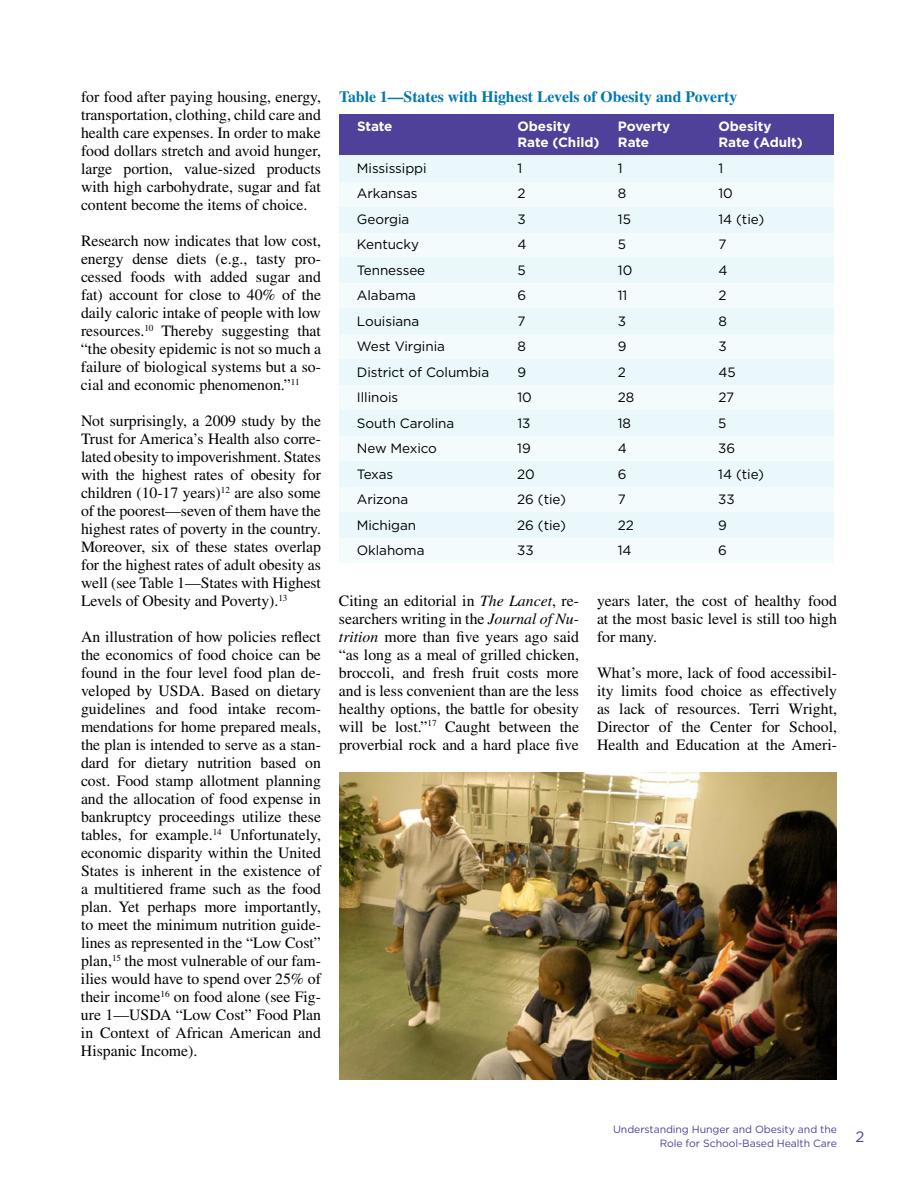
<style>
.page{position:relative;width:918px;height:1188px;background:#fff}
.page>*{position:absolute;margin:0;border:0;box-sizing:border-box;transform-origin:0 0}
.t1{font:15.75px/18px "Times";color:#000;text-align:justify}
.t2{font:700 15.75px "Times";color:#0078ae}
.t3{font:15px "Gotham";color:#4f419a}
.t4{font:13.5px "Gotham";letter-spacing:-.005em;color:#000}
.t5{font:700 13.5px "Gotham";letter-spacing:-.005em;color:#fff}
.t6{font:10.5px/13.2px "Gotham";letter-spacing:-.01em;color:#4f419a;text-align:right}
.s1{font-style:italic}
</style>
<div class="page">
<div style="left:339px;top:140px;width:495px;height:423px;background:#f4fbfd"></div>
<div style="left:339px;top:114px;width:495px;height:41px;background:#4f419a"></div>
<div style="left:339px;top:155px;width:495px;height:27px;background:#eaf8fb"></div>
<div style="left:339px;top:207px;width:495px;height:25px;background:#eaf8fb"></div>
<div style="left:339px;top:258px;width:495px;height:25px;background:#eaf8fb"></div>
<div style="left:339px;top:308px;width:495px;height:26px;background:#eaf8fb"></div>
<div style="left:339px;top:359px;width:495px;height:26px;background:#eaf8fb"></div>
<div style="left:339px;top:410px;width:495px;height:26px;background:#eaf8fb"></div>
<div style="left:339px;top:461px;width:495px;height:26px;background:#eaf8fb"></div>
<div style="left:339px;top:512px;width:495px;height:26px;background:#eaf8fb"></div>
<img style="left:339px;top:773px;width:498px;height:307px">
<p class="t1" style="left:81px;top:88px;width:242px">for food after paying housing, energy, transportation, clothing, child care and health care expenses. In order to make food dollars stretch and avoid hunger, large portion, value-sized products with high carbohydrate, sugar and fat content become the items of choice.</p>
<p class="t1" style="left:81px;top:232px;width:242px">Research now indicates that low cost, energy dense diets (e.g., tasty pro&shy;cessed foods with added sugar and fat) account for close to 40% of the daily caloric intake of people with low resources.<sup>10</sup> Thereby suggesting that “the obesity epidemic is not so much a failure of biological systems but a so&shy;cial and economic phenomenon.”<sup>11</sup></p>
<p class="t1" style="left:81px;top:412px;width:242px">Not surprisingly, a 2009 study by the Trust for America’s Health also corre&shy;lated obesity to impoverishment. States with the highest rates of obesity for children (10-17 years)<sup>12</sup> are also some of the poorest—seven of them have the highest rates of poverty in the country.<br>Moreover, six of these states overlap for the highest rates of adult obesity as well (see Table 1—States with Highest Levels of Obesity and Poverty).<sup>13</sup></p>
<p class="t1" style="left:81px;top:628px;width:242px">An illustration of how policies reflect the economics of food choice can be found in the four level food plan de&shy;veloped by USDA. Based on dietary guidelines and food intake recom&shy;mendations for home prepared meals, the plan is intended to serve as a stan&shy;dard for dietary nutrition based on cost. Food stamp allotment planning and the allocation of food expense in bankruptcy proceedings utilize these tables, for example.<sup>14</sup> Unfortunately, economic disparity within the United States is inherent in the existence of a multitiered frame such as the food plan. Yet perhaps more importantly, to meet the minimum nutrition guide&shy;lines as represented in the “Low Cost” plan,<sup>15</sup> the most vulnerable of our fam&shy;ilies would have to spend over 25% of their income<sup>16</sup> on food alone (see Fig&shy;ure 1—USDA “Low Cost” Food Plan in Context of African American and Hispanic Income).</p>
<p class="t2" style="left:339px;top:88px;width:400px">Table 1—States with Highest Levels of Obesity and Poverty</p>
<p class="t5" style="left:357px;top:117px;width:37px">State</p>
<p class="t5" style="left:518px;top:117px;width:55px">Obesity</p>
<p class="t5" style="left:618px;top:117px;width:54px">Poverty</p>
<p class="t5" style="left:718px;top:117px;width:55px">Obesity</p>
<p class="t5" style="left:517px;top:134px;width:83px">Rate (Child)</p>
<p class="t5" style="left:618px;top:134px;width:33px">Rate</p>
<p class="t5" style="left:718px;top:134px;width:86px">Rate (Adult)</p>
<p class="t4" style="left:357px;top:159px;width:71px">Mississippi</p>
<p class="t4" style="left:517px;top:159px;width:6px">1</p>
<p class="t4" style="left:618px;top:159px;width:6px">1</p>
<p class="t4" style="left:718px;top:159px;width:6px">1</p>
<p class="t4" style="left:357px;top:185px;width:62px">Arkansas</p>
<p class="t4" style="left:517px;top:185px;width:10px">2</p>
<p class="t4" style="left:618px;top:185px;width:10px">8</p>
<p class="t4" style="left:718px;top:185px;width:16px">10</p>
<p class="t4" style="left:357px;top:210px;width:54px">Georgia</p>
<p class="t4" style="left:517px;top:210px;width:10px">3</p>
<p class="t4" style="left:618px;top:210px;width:15px">15</p>
<p class="t4" style="left:718px;top:210px;width:47px">14 (tie)</p>
<p class="t4" style="left:357px;top:236px;width:64px">Kentucky</p>
<p class="t4" style="left:517px;top:236px;width:11px">4</p>
<p class="t4" style="left:618px;top:236px;width:10px">5</p>
<p class="t4" style="left:718px;top:236px;width:10px">7</p>
<p class="t4" style="left:357px;top:261px;width:70px">Tennessee</p>
<p class="t4" style="left:517px;top:261px;width:10px">5</p>
<p class="t4" style="left:618px;top:261px;width:16px">10</p>
<p class="t4" style="left:718px;top:261px;width:11px">4</p>
<p class="t4" style="left:357px;top:287px;width:61px">Alabama</p>
<p class="t4" style="left:517px;top:287px;width:10px">6</p>
<p class="t4" style="left:618px;top:287px;width:11px">11</p>
<p class="t4" style="left:718px;top:287px;width:10px">2</p>
<p class="t4" style="left:357px;top:312px;width:64px">Louisiana</p>
<p class="t4" style="left:517px;top:312px;width:10px">7</p>
<p class="t4" style="left:618px;top:312px;width:10px">3</p>
<p class="t4" style="left:718px;top:312px;width:10px">8</p>
<p class="t4" style="left:357px;top:338px;width:90px">West Virginia</p>
<p class="t4" style="left:517px;top:338px;width:10px">8</p>
<p class="t4" style="left:618px;top:338px;width:10px">9</p>
<p class="t4" style="left:718px;top:338px;width:10px">3</p>
<p class="t4" style="left:357px;top:363px;width:134px">District of Columbia</p>
<p class="t4" style="left:517px;top:363px;width:10px">9</p>
<p class="t4" style="left:618px;top:363px;width:10px">2</p>
<p class="t4" style="left:718px;top:363px;width:19px">45</p>
<p class="t4" style="left:357px;top:389px;width:43px">Illinois</p>
<p class="t4" style="left:517px;top:389px;width:16px">10</p>
<p class="t4" style="left:618px;top:389px;width:18px">28</p>
<p class="t4" style="left:718px;top:389px;width:17px">27</p>
<p class="t4" style="left:357px;top:414px;width:99px">South Carolina</p>
<p class="t4" style="left:517px;top:414px;width:15px">13</p>
<p class="t4" style="left:618px;top:414px;width:15px">18</p>
<p class="t4" style="left:718px;top:414px;width:10px">5</p>
<p class="t4" style="left:357px;top:440px;width:82px">New Mexico</p>
<p class="t4" style="left:517px;top:440px;width:15px">19</p>
<p class="t4" style="left:618px;top:440px;width:11px">4</p>
<p class="t4" style="left:718px;top:440px;width:18px">36</p>
<p class="t4" style="left:357px;top:465px;width:38px">Texas</p>
<p class="t4" style="left:517px;top:465px;width:19px">20</p>
<p class="t4" style="left:618px;top:465px;width:10px">6</p>
<p class="t4" style="left:718px;top:465px;width:47px">14 (tie)</p>
<p class="t4" style="left:357px;top:491px;width:53px">Arizona</p>
<p class="t4" style="left:517px;top:491px;width:50px">26 (tie)</p>
<p class="t4" style="left:618px;top:491px;width:10px">7</p>
<p class="t4" style="left:718px;top:491px;width:18px">33</p>
<p class="t4" style="left:357px;top:516px;width:61px">Michigan</p>
<p class="t4" style="left:517px;top:516px;width:50px">26 (tie)</p>
<p class="t4" style="left:618px;top:516px;width:18px">22</p>
<p class="t4" style="left:718px;top:516px;width:10px">9</p>
<p class="t4" style="left:357px;top:542px;width:69px">Oklahoma</p>
<p class="t4" style="left:517px;top:542px;width:18px">33</p>
<p class="t4" style="left:618px;top:542px;width:15px">14</p>
<p class="t4" style="left:718px;top:542px;width:10px">6</p>
<p class="t1" style="left:339px;top:591px;width:242px">Citing an editorial in <span class="s1">The Lancet</span>, re&shy;searchers writing in the <span class="s1">Journal of Nu&shy;trition</span> more than five years ago said “as long as a meal of grilled chicken, broccoli, and fresh fruit costs more and is less convenient than are the less healthy options, the battle for obesity will be lost.”<sup>17</sup> Caught between the proverbial rock and a hard place five</p>
<p class="t1" style="left:597px;top:591px;width:242px">years later, the cost of healthy food at the most basic level is still too high for many.</p>
<p class="t1" style="left:597px;top:663px;width:241px">What’s more, lack of food accessibil&shy;ity limits food choice as effectively as lack of resources. Terri Wright, Director of the Center for School, Health and Education at the Ameri-</p>
<p class="t6" style="left:613px;top:1123px;width:225px">Understanding Hunger and Obesity and the<br>Role for School-Based Health Care</p>
<p class="t3" style="left:855px;top:1127px;width:10px">2</p>
</div>
